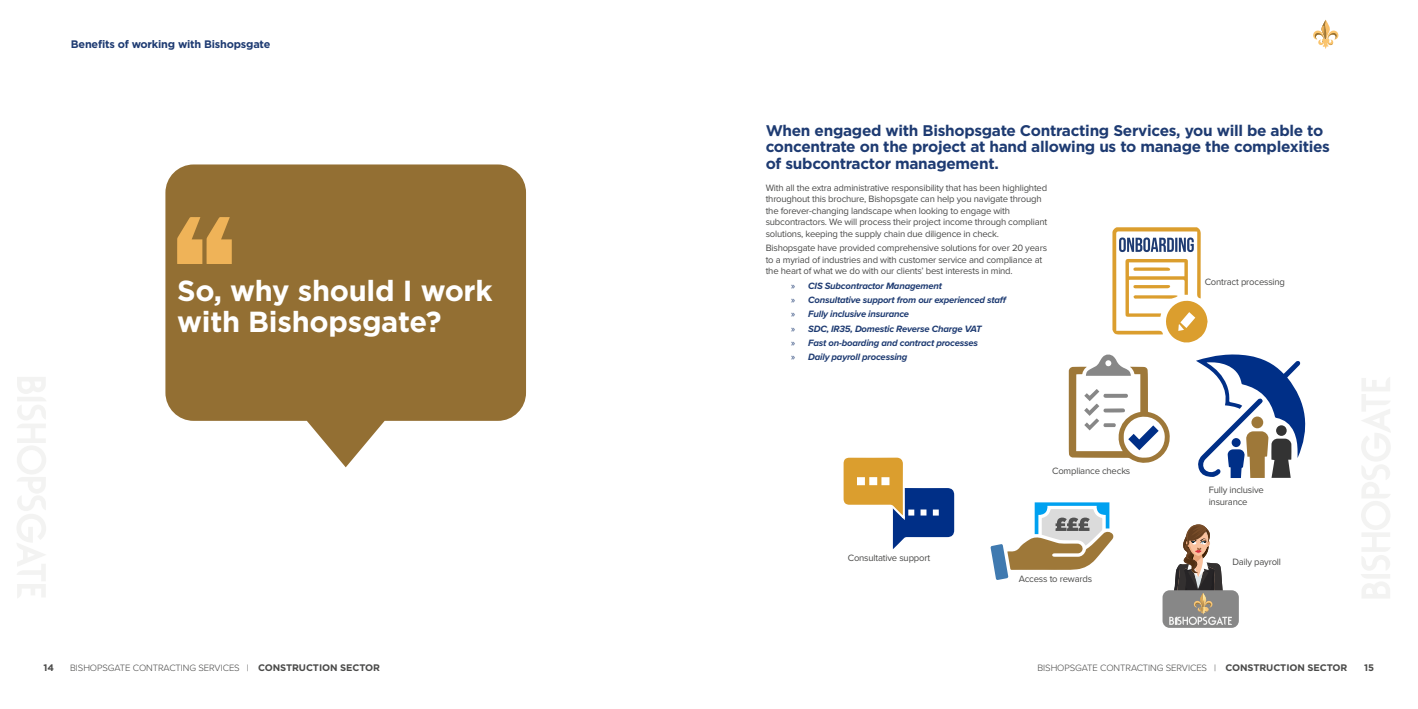
<style>
.page{position:relative;width:1418px;height:709px;background:#fff}
.page>*{position:absolute;margin:0;border:0;box-sizing:border-box;transform-origin:0 0}
.t1{font:700 29px/30.9px "Gotham";letter-spacing:-.01em;color:#fff}
.t2{font:700 15.4px/16.3px "Gotham";letter-spacing:-.02em;color:#1e3b72}
.t3{font:700 10.9px "Gotham";letter-spacing:-.02em;color:#1e3b72}
.t4{font:9.5px/11.5px "Proxima Nova";letter-spacing:-.02em;color:#4a4a49}
.t5{font:italic 700 9.5px/14.3px "Proxima Nova";letter-spacing:-.02em;color:#1e3b72}
.t6{font:300 9.5px "Proxima Nova";letter-spacing:-.01em;color:#4a4a49}
.t7{font:700 9.5px "Gotham";color:#4a4a49}
.s1{font-family:"Myriad Pro";font-weight:400;font-style:normal}
.s2{font-family:"Gotham";font-weight:700}
</style>
<div class="page">
<svg style="left:1361px;top:377px;width:29px;height:221px"></svg>
<svg style="left:17px;top:377px;width:29px;height:221px"></svg>
<svg style="left:1313px;top:20px;width:25px;height:29px"></svg>
<svg style="left:165px;top:164px;width:361px;height:303px;background:#a28451"></svg>
<svg style="left:177px;top:217px;width:55px;height:47px;background:#d39e4c"></svg>
<svg style="left:990px;top:502px;width:123px;height:78px"></svg>
<svg style="left:1068px;top:354px;width:102px;height:109px"></svg>
<svg style="left:1196px;top:354px;width:110px;height:124px"></svg>
<div style="left:1251px;top:416px;width:12px;height:12px;background:#9e7839;border-radius:50%"></div>
<svg style="left:1275px;top:425px;width:11px;height:11px"></svg>
<div style="left:1231px;top:438px;width:9px;height:9px;background:#002f87;border-radius:50%"></div>
<svg style="left:1112px;top:227px;width:95px;height:115px"></svg>
<svg style="left:843px;top:457px;width:111px;height:92px"></svg>
<div style="left:1162px;top:590px;width:76px;height:38px;background:#878787;border-radius:7px"></div>
<svg style="left:1169px;top:524px;width:63px;height:101px"></svg>
<p class="t3" style="left:71px;top:37px;width:201px">Benefits of working with Bishopsgate</p>
<h1 class="t1" style="left:177px;top:275px;width:317px">So, why should I work with Bishopsgate?</h1>
<h2 class="t2" style="left:765px;top:122px;width:566px">When engaged with Bishopsgate Contracting Services, you will be able to concentrate on the project at hand allowing us to manage the complexities of subcontractor management.</h2>
<p class="t4" style="left:765px;top:181px;width:283px">With all the extra administrative responsibility that has been highlighted throughout this brochure, Bishopsgate can help you navigate through the forever-changing landscape when looking to engage with subcontractors. We will process their project income through compliant solutions, keeping the supply chain due diligence in check.</p>
<p class="t4" style="left:765px;top:242px;width:283px">Bishopsgate have provided comprehensive solutions for over 20 years to a myriad of industries and with customer service and compliance at the heart of what we do with our clients’ best interests in mind.</p>
<p class="t5" style="left:791px;top:278px;width:217px"><span class="s1">»</span> CIS Subcontractor Management<br><span class="s1">»</span> Consultative support from our experienced staff <span class="s1">»</span> Fully inclusive insurance<br><span class="s1">»</span> SDC, IR35, Domestic Reverse Charge VAT<br><span class="s1">»</span> Fast on-boarding and contract processes<br><span class="s1">»</span> Daily payroll processing</p>
<p class="t4" style="left:1204px;top:275px;width:82px">Contract processing</p>
<p class="t4" style="left:847px;top:551px;width:84px">Consultative support</p>
<p class="t4" style="left:1052px;top:465px;width:80px">Compliance checks</p>
<p class="t4" style="left:1018px;top:573px;width:75px">Access to rewards</p>
<p class="t4" style="left:1208px;top:484px;width:57px">Fully inclusive insurance</p>
<p class="t4" style="left:1232px;top:556px;width:50px">Daily payroll</p>
<p class="t7" style="left:43px;top:661px;width:12px">14</p>
<p class="t6" style="left:70px;top:661px;width:311px">BISHOPSGATE CONTRACTING SERVICES | <span class="s2">CONSTRUCTION SECTOR</span></p>
<p class="t6" style="left:1037px;top:661px;width:311px">BISHOPSGATE CONTRACTING SERVICES | <span class="s2">CONSTRUCTION SECTOR</span></p>
<p class="t7" style="left:1363px;top:661px;width:11px">15</p>
</div>
